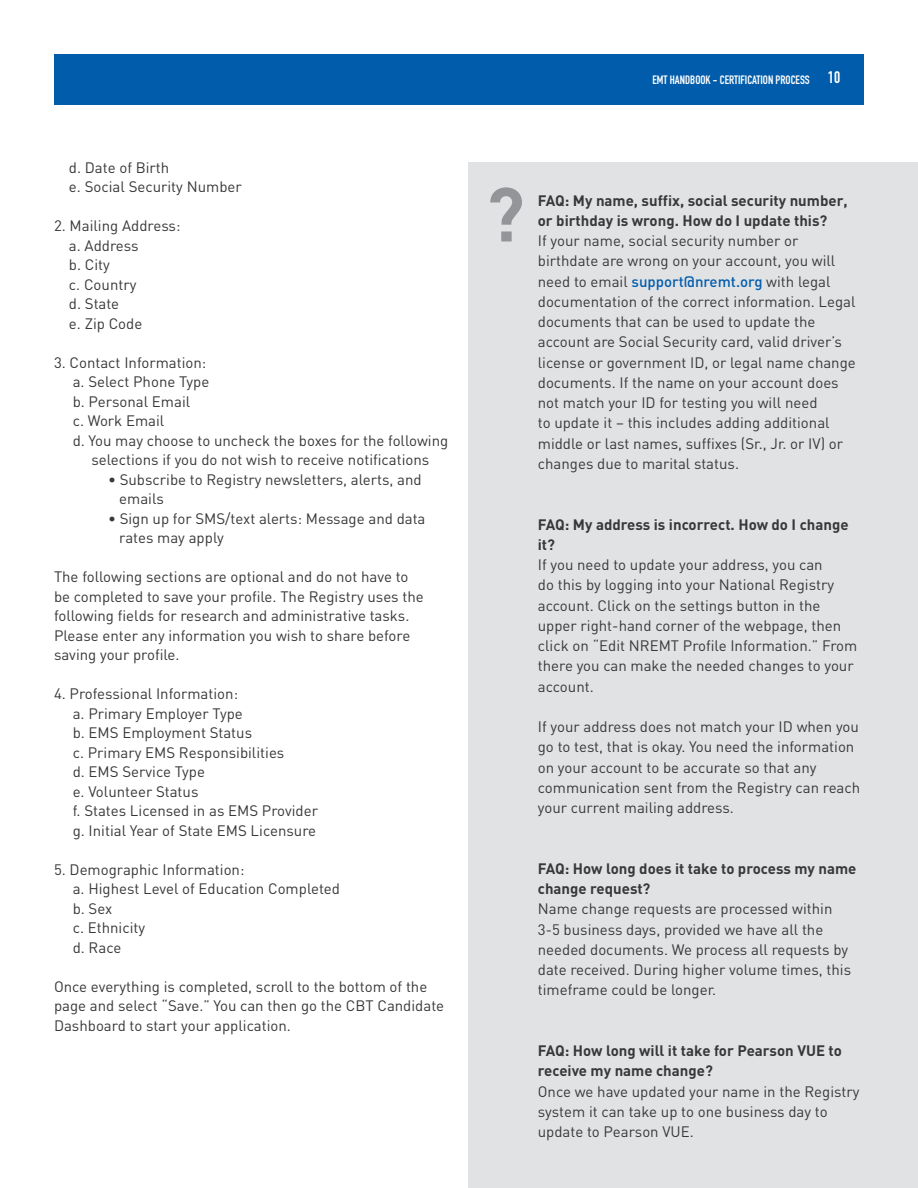
<style>
.page{position:relative;width:918px;height:1188px;background:#fff}
.page>*{position:absolute;margin:0;border:0;box-sizing:border-box;transform-origin:0 0}
.t1{font:16.5px "DIN Engschrift Std";color:#fff}
.t2{font:15px/20.2px "DIN";color:#383839}
.t3{font:700 15px/20.2px "DIN";color:#383839}
.t4{font:12px "DIN Engschrift Std";color:#fff}
.s1{font-weight:500;color:#015dab}
</style>
<div class="page">
<div style="left:54px;top:54px;width:810px;height:51px;background:#015dab"></div>
<div style="left:468px;top:162px;width:450px;height:1026px;background:#e1e2e4"></div>
<svg style="left:490px;top:187px;width:32px;height:54px"></svg>
<p class="t2" style="left:69px;top:157px;width:102px">d. Date of Birth</p>
<p class="t2" style="left:69px;top:176px;width:174px">e. Social Security Number</p>
<p class="t2" style="left:54px;top:215px;width:128px">2. Mailing Address:</p>
<p class="t2" style="left:69px;top:235px;width:71px">a. Address</p>
<p class="t2" style="left:69px;top:254px;width:42px">b. City</p>
<p class="t2" style="left:69px;top:274px;width:69px">c. Country</p>
<p class="t2" style="left:69px;top:293px;width:52px">d. State</p>
<p class="t2" style="left:69px;top:313px;width:75px">e. Zip Code</p>
<p class="t2" style="left:54px;top:352px;width:154px">3. Contact Information:</p>
<p class="t2" style="left:73px;top:371px;width:138px">a. Select Phone Type</p>
<p class="t2" style="left:73px;top:391px;width:119px">b. Personal Email</p>
<p class="t2" style="left:73px;top:410px;width:93px">c. Work Email</p>
<p class="t2" style="left:73px;top:430px;width:377px;line-height:19.5px;text-align:center">d. You may choose to uncheck the boxes for the following selections if you do not wish to receive notifications</p>
<p class="t2" style="left:119px;top:469px;width:304px;line-height:19.5px;text-indent:-11px">• Subscribe to Registry newsletters, alerts, and emails</p>
<p class="t2" style="left:119px;top:508px;width:308px;line-height:19.5px;text-indent:-11px">• Sign up for SMS/text alerts: Message and data rates may apply</p>
<p class="t2" style="left:54px;top:567px;width:371px;line-height:19.5px">The following sections are optional and do not have to be completed to save your profile. The Registry uses the following fields for research and administrative tasks.<br>Please enter any information you wish to share before saving your profile.</p>
<p class="t2" style="left:54px;top:683px;width:186px">4. Professional Information:</p>
<p class="t2" style="left:73px;top:703px;width:172px">a. Primary Employer Type</p>
<p class="t2" style="left:73px;top:722px;width:181px">b. EMS Employment Status</p>
<p class="t2" style="left:73px;top:742px;width:213px">c. Primary EMS Responsibilities</p>
<p class="t2" style="left:73px;top:761px;width:134px">d. EMS Service Type</p>
<p class="t2" style="left:73px;top:781px;width:127px">e. Volunteer Status</p>
<p class="t2" style="left:73px;top:800px;width:247px">f. States Licensed in as EMS Provider</p>
<p class="t2" style="left:73px;top:820px;width:245px">g. Initial Year of State EMS Licensure</p>
<p class="t2" style="left:54px;top:859px;width:192px">5. Demographic Information:</p>
<p class="t2" style="left:73px;top:878px;width:269px">a. Highest Level of Education Completed</p>
<p class="t2" style="left:73px;top:898px;width:41px">b. Sex</p>
<p class="t2" style="left:73px;top:917px;width:74px">c. Ethnicity</p>
<p class="t2" style="left:73px;top:937px;width:50px">d. Race</p>
<p class="t2" style="left:54px;top:976px;width:392px;line-height:19.5px">Once everything is completed, scroll to the bottom of the page and select “Save.” You can then go the CBT Candidate<br>Dashboard to start your application.</p>
<p class="t4" style="left:653px;top:72px;width:159px">EMT HANDBOOK - CERTIFICATION PROCESS</p>
<p class="t1" style="left:828px;top:67px;width:14px">10</p>
<p class="t3" style="left:538px;top:189px;width:311px">FAQ: My name, suffix, social security number, or birthday is wrong. How do I update this?</p>
<p class="t2" style="left:538px;top:230px;width:320px">If your name, social security number or birthdate are wrong on your account, you will need to email <span class="s1">support@nremt.org</span> with legal documentation of the correct information. Legal documents that can be used to update the account are Social Security card, valid driver’s license or government ID, or legal name change documents. If the name on your account does not match your ID for testing you will need<br>to update it – this includes adding additional middle or last names, suffixes (Sr., Jr. or IV) or changes due to marital status.</p>
<p class="t3" style="left:538px;top:513px;width:312px">FAQ: My address is incorrect. How do I change it?</p>
<p class="t2" style="left:538px;top:554px;width:321px">If you need to update your address, you can<br>do this by logging into your National Registry account. Click on the settings button in the upper right-hand corner of the webpage, then click on “Edit NREMT Profile Information.” From there you can make the needed changes to your account.</p>
<p class="t2" style="left:538px;top:716px;width:324px">If your address does not match your ID when you go to test, that is okay. You need the information on your account to be accurate so that any communication sent from the Registry can reach your current mailing address.</p>
<p class="t3" style="left:538px;top:858px;width:320px">FAQ: How long does it take to process my name change request?</p>
<p class="t2" style="left:538px;top:898px;width:315px">Name change requests are processed within 3-5 business days, provided we have all the needed documents. We process all requests by date received. During higher volume times, this timeframe could be longer.</p>
<p class="t3" style="left:538px;top:1040px;width:306px">FAQ: How long will it take for Pearson VUE to receive my name change?</p>
<p class="t2" style="left:538px;top:1081px;width:323px">Once we have updated your name in the Registry system it can take up to one business day to update to Pearson VUE.</p>
</div>
